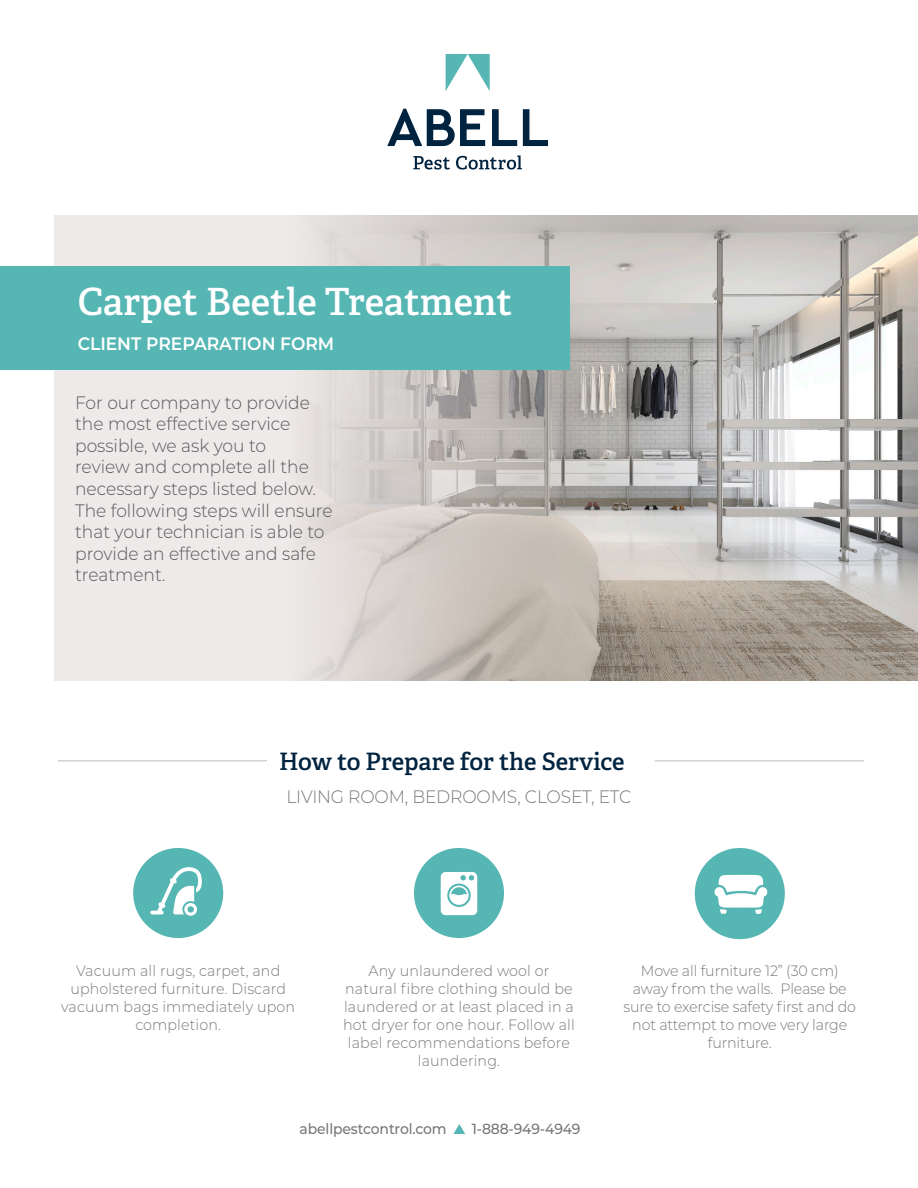
<style>
.page{position:relative;width:918px;height:1188px;background:#fff}
.page>*{position:absolute;margin:0;border:0;box-sizing:border-box;transform-origin:0 0}
.t1{font:600 37.5px "Adelle";color:#fff}
.t2{font:600 24px "Adelle";letter-spacing:-.005em;color:#002340}
.t3{font:300 18px/21.6px "Montserrat";color:#57585a;scale:.95 1}
.t4{font:300 18px "Montserrat";letter-spacing:-.01em;color:#76787b;scale:.95 1}
.t5{font:600 18px "Montserrat";color:#fff;scale:.95 1}
.t6{font:300 15px/18px "Montserrat";letter-spacing:.01em;color:#76787b;text-align:center;scale:.95 1}
.t7{font:300 15px/18px "Montserrat";letter-spacing:-.01em;color:#76787b;text-align:center;scale:.95 1}
.t8{font:500 14.7px "Montserrat";letter-spacing:-.01em;color:#76787b;scale:.95 1}
</style>
<div class="page">
<div style="left:54px;top:215px;width:864px;height:465px;background:#eeeae9"></div>
<img style="left:305px;top:215px;width:613px;height:465px">
<svg style="left:446px;top:54px;width:44px;height:37px"></svg>
<svg style="left:413px;top:156px;width:37px;height:14px"></svg>
<svg style="left:456px;top:155px;width:66px;height:15px"></svg>
<svg style="left:387px;top:109px;width:98px;height:37px"></svg>
<svg style="left:523px;top:109px;width:25px;height:37px"></svg>
<svg style="left:492px;top:109px;width:25px;height:37px"></svg>
<div style="left:0;top:266px;width:569px;height:104px;background:#55b6b3"></div>
<hr style="left:58px;top:760px;width:209px;height:1px;background:#d1d2d4">
<hr style="left:655px;top:760px;width:209px;height:1px;background:#d1d2d4">
<svg style="left:695px;top:848px;width:90px;height:91px"></svg>
<div style="left:133px;top:848px;width:90px;height:90px;background:#55b6b3;border-radius:50%"></div>
<div style="left:414px;top:848px;width:90px;height:90px;background:#55b6b3;border-radius:50%"></div>
<svg style="left:441px;top:872px;width:36px;height:43px"></svg>
<svg style="left:150px;top:867px;width:52px;height:49px"></svg>
<svg style="left:453px;top:1124px;width:12px;height:10px"></svg>
<p class="t1" style="left:78px;top:278px;width:436px">Carpet Beetle Treatment</p>
<p class="t5" style="left:78px;top:330px;width:272px">CLIENT PREPARATION FORM</p>
<p class="t3" style="left:75px;top:391px;width:272px">For our company to provide the most effective service possible, we ask you to<br>review and complete all the necessary steps listed below.<br>The following steps will ensure that your technician is able to provide an effective and safe treatment.</p>
<p class="t2" style="left:279px;top:746px;width:347px">How to Prepare for the Service</p>
<p class="t4" style="left:286px;top:784px;width:365px">LIVING ROOM, BEDROOMS, CLOSET, ETC</p>
<p class="t6" style="left:61px;top:962px;width:248px">Vacuum all rugs, carpet, and upholstered furniture. Discard vacuum bags immediately upon completion.</p>
<p class="t6" style="left:343px;top:962px;width:245px">Any unlaundered wool or natural fibre clothing should be laundered or at least placed in a hot dryer for one hour. Follow all label recommendations before laundering.</p>
<p class="t8" style="left:300px;top:1118px;width:156px">abellpestcontrol.com</p>
<p class="t8" style="left:472px;top:1118px;width:116px">1-888-949-4949</p>
<p class="t7" style="left:623px;top:962px;width:246px">Move all furniture 12” (30 cm) away from the walls. Please be sure to exercise safety first and do not attempt to move very large furniture.</p>
</div>
